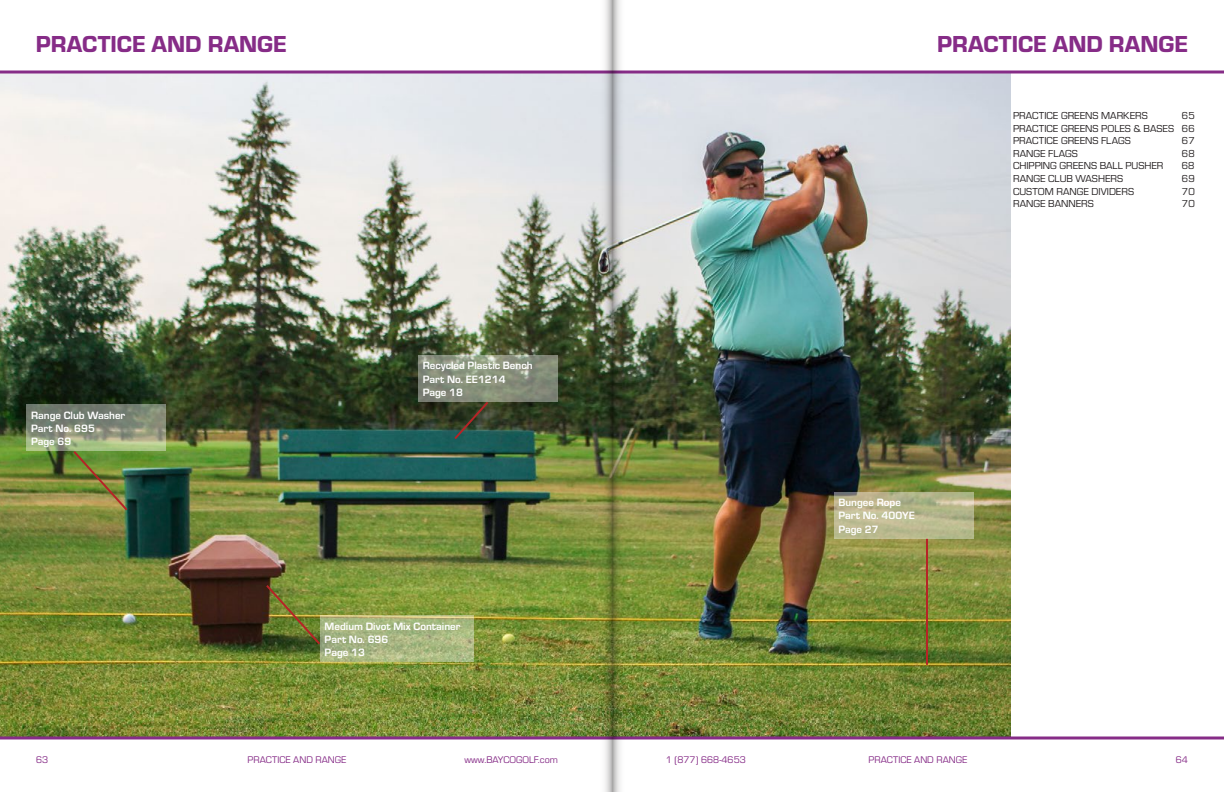
<style>
.page{position:relative;width:1224px;height:792px;background:#fff}
.page>*{position:absolute;margin:0;border:0;box-sizing:border-box;transform-origin:0 0}
.t1{font:24px "Eurostile Hea";color:#862c87}
.t2{font:700 11px/13.2px "Eurostile";color:#fff}
.t3{font:10.5px/12.6px "Eurostile";color:#231f20;text-align:justify}
.t4{font:10px "Eurostile";color:#862c87}
</style>
<div class="page">
<img style="left:0;top:74px;width:1011px;height:662px">
<svg style="left:452px;top:402px;width:38px;height:39px"></svg>
<svg style="left:264px;top:583px;width:58px;height:64px"></svg>
<img style="left:71px;top:451px;width:58px;height:62px">
<svg style="left:418px;top:355px;width:140px;height:47px;fill:#868e7a"></svg>
<svg style="left:320px;top:616px;width:154px;height:46px"></svg>
<svg style="left:27px;top:404px;width:139px;height:47px"></svg>
<hr style="left:926px;top:539px;width:2px;height:126px;background:#b62427">
<svg style="left:834px;top:492px;width:140px;height:47px;fill:#bab88e"></svg>
<svg style="left:0;top:70px;width:1224px;height:4px"></svg>
<svg style="left:0;top:736px;width:1224px;height:4px;fill:#862c87"></svg>
<img style="left:597px;top:0;width:30px;height:792px">
<h1 class="t1" style="left:36px;top:27px;width:252px">PRACTICE AND RANGE</h1>
<h1 class="t1" style="left:937px;top:27px;width:252px">PRACTICE AND RANGE</h1>
<p class="t3" style="left:1013px;top:109px;width:136px">PRACTICE GREENS MARKERS</p>
<p class="t3" style="left:1013px;top:109px;width:183px;text-indent:169px">65<br>PRACTICE GREENS POLES &amp; BASES 66<br>PRACTICE GREENS FLAGS</p>
<p class="t3" style="left:1182px;top:134px;width:14px">67</p>
<p class="t2" style="left:31px;top:408px;width:96px">Range Club Washer<br>Part No. 695<br>Page 69</p>
<p class="t2" style="left:423px;top:358px;width:111px">Recycled Plastic Bench<br>Part No. EE1214<br>Page 18</p>
<p class="t2" style="left:325px;top:619px;width:137px">Medium Divot Mix Container<br>Part No. 696<br>Page 13</p>
<p class="t3" style="left:1013px;top:147px;width:66px">RANGE FLAGS</p>
<p class="t3" style="left:1182px;top:147px;width:14px">68</p>
<p class="t3" style="left:1013px;top:159px;width:152px">CHIPPING GREENS BALL PUSHER</p>
<p class="t3" style="left:1182px;top:159px;width:14px">68</p>
<p class="t3" style="left:1013px;top:172px;width:112px">RANGE CLUB WASHERS</p>
<p class="t3" style="left:1182px;top:172px;width:14px">69</p>
<p class="t3" style="left:1013px;top:184px;width:123px">CUSTOM RANGE DIVIDERS</p>
<p class="t3" style="left:1182px;top:184px;width:14px">70</p>
<p class="t3" style="left:1013px;top:197px;width:82px">RANGE BANNERS</p>
<p class="t3" style="left:1182px;top:197px;width:14px">70</p>
<p class="t2" style="left:838px;top:495px;width:78px">Bungee Rope<br>Part No. 400YE<br>Page 27</p>
<p class="t4" style="left:36px;top:753px;width:14px">63</p>
<p class="t4" style="left:248px;top:753px;width:100px">PRACTICE AND RANGE</p>
<p class="t4" style="left:465px;top:753px;width:95px">www.BAYCOGOLF.com</p>
<p class="t4" style="left:666px;top:753px;width:82px">1 (877) 668-4653</p>
<p class="t4" style="left:869px;top:753px;width:100px">PRACTICE AND RANGE</p>
<p class="t4" style="left:1176px;top:753px;width:14px">64</p>
</div>
